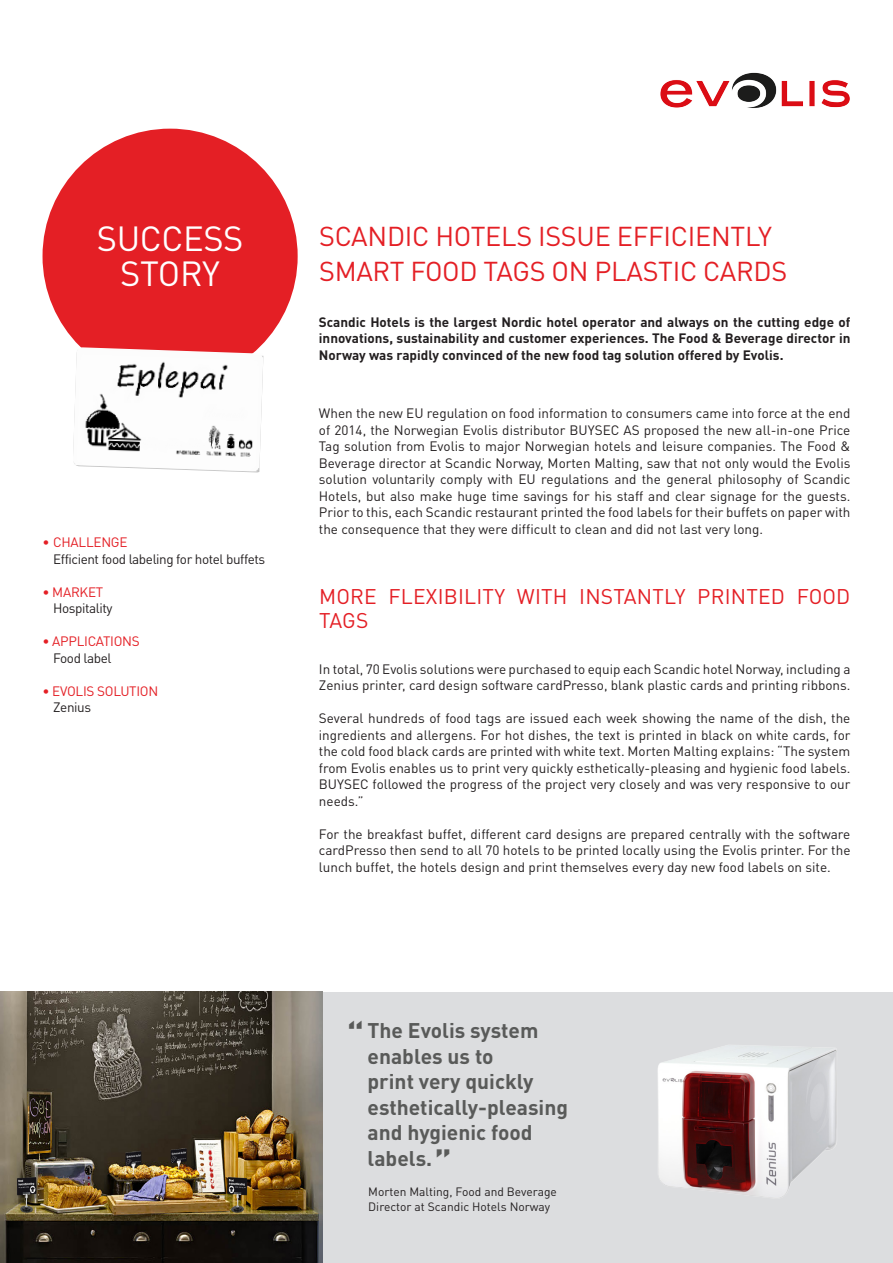
<style>
.page{position:relative;width:893px;height:1263px;background:#fff}
.page>*{position:absolute;margin:0;border:0;box-sizing:border-box;transform-origin:0 0}
.t1{font:700 36px "DINOT";color:#595a59}
.SUCCESS_STORY{font:34.5px/34.5px "DINOT";letter-spacing:-.015em;color:#fff;text-align:center}
.TITRE{font:27px/34.5px "DINOT";letter-spacing:-.01em;color:#e41f25}
.TEXTE_ESP1{font:700 21px/25.5px "DINOT";color:#595a59}
.TEXTE{font:21px/24px "DINOT";letter-spacing:.01em;color:#e41f25}
.TEXTE-2{font:13.5px/16.5px "DINOT";color:#231f20;text-align:justify}
.TEXTE_ESP1-2{font:13.5px/16.5px "DINOT";color:#231f20;text-align:justify}
.INTRODUCTION{font:700 13.5px/16.5px "DINOT";color:#231f20;text-align:justify}
.BULLET_2{font:13.5px "DINOT";letter-spacing:-.03em;color:#231f20}
.BULLET_2-2{font:13.5px "DINOT";letter-spacing:-.02em;color:#e41f25}
.BULLET_1{font:13.5px "DINOT";letter-spacing:-.02em;color:#e41f25}
.SIGNATURE_POUR_VERBA{font:12px/15px "DINOT";color:#231f20}
</style>
<div class="page">
<div style="left:43px;top:129px;width:255px;height:255px;background:#e41f25;border-radius:50%"></div>
<img style="left:660px;top:72px;width:190px;height:36px">
<div style="left:0;top:992px;width:893px;height:271px;background:#dcdddf"></div>
<img style="left:0;top:992px;width:322px;height:270px">
<img style="left:657px;top:1045px;width:179px;height:153px">
<img style="left:73px;top:347px;width:190px;height:125px">
<p class="SUCCESS_STORY" style="left:97px;top:221px;width:148px">SUCCESS<br>STORY</p>
<p class="TITRE" style="left:319px;top:219px;width:470px">SCANDIC HOTELS ISSUE EFFICIENTLY<br>SMART FOOD TAGS ON PLASTIC CARDS</p>
<p class="INTRODUCTION" style="left:319px;top:313px;width:533px">Scandic Hotels is the largest Nordic hotel operator and always on the cutting edge of innovations, sustainability and customer experiences. The Food &amp; Beverage director in Norway was rapidly convinced of the new food tag solution offered by Evolis.</p>
<p class="BULLET_1" style="left:43px;top:534px;width:87px">• CHALLENGE</p>
<p class="BULLET_2" style="left:53px;top:550px;width:214px">Efficient food labeling for hotel buffets</p>
<p class="BULLET_2-2" style="left:43px;top:583px;width:62px">• MARKET</p>
<p class="BULLET_2" style="left:53px;top:600px;width:61px">Hospitality</p>
<p class="BULLET_2-2" style="left:43px;top:633px;width:99px">• APPLICATIONS</p>
<p class="BULLET_2" style="left:53px;top:649px;width:60px">Food label</p>
<p class="BULLET_2-2" style="left:43px;top:682px;width:117px">• EVOLIS SOLUTION</p>
<p class="BULLET_2" style="left:53px;top:699px;width:39px">Zenius</p>
<p class="TEXTE-2" style="left:319px;top:405px;width:533px">When the new EU regulation on food information to consumers came into force at the end of 2014, the Norwegian Evolis distributor BUYSEC AS proposed the new all-in-one Price Tag solution from Evolis to major Norwegian hotels and leisure companies. The Food &amp; Beverage director at Scandic Norway, Morten Malting, saw that not only would the Evolis solution voluntarily comply with EU regulations and the general philosophy of Scandic Hotels, but also make huge time savings for his staff and clear signage for the guests.<br>Prior to this, each Scandic restaurant printed the food labels for their buffets on paper with the consequence that they were difficult to clean and did not last very long.</p>
<p class="TEXTE" style="left:319px;top:584px;width:533px">MORE FLEXIBILITY WITH INSTANTLY PRINTED FOOD<br>TAGS</p>
<p class="TEXTE-2" style="left:319px;top:660px;width:533px">In total, 70 Evolis solutions were purchased to equip each Scandic hotel Norway, including a<br>Zenius printer, card design software cardPresso, blank plastic cards and printing ribbons.</p>
<p class="TEXTE_ESP1-2" style="left:319px;top:710px;width:533px">Several hundreds of food tags are issued each week showing the name of the dish, the ingredients and allergens. For hot dishes, the text is printed in black on white cards, for the cold food black cards are printed with white text. Morten Malting explains: “The system from Evolis enables us to print very quickly esthetically-pleasing and hygienic food labels.<br>BUYSEC followed the progress of the project very closely and was very responsive to our needs.”</p>
<p class="TEXTE_ESP1-2" style="left:319px;top:825px;width:533px">For the breakfast buffet, different card designs are prepared centrally with the software cardPresso then send to all 70 hotels to be printed locally using the Evolis printer. For the lunch buffet, the hotels design and print themselves every day new food labels on site.</p>
<p class="t1" style="left:347px;top:1013px;width:19px">“</p>
<p class="TEXTE_ESP1" style="left:368px;top:1017px;width:202px">The Evolis system enables us to<br>print very quickly esthetically-pleasing and hygienic food labels.</p>
<p class="t1" style="left:434px;top:1139px;width:19px">”</p>
<p class="SIGNATURE_POUR_VERBA" style="left:368px;top:1184px;width:190px">Morten Malting, Food and Beverage<br>Director at Scandic Hotels Norway</p>
</div>
